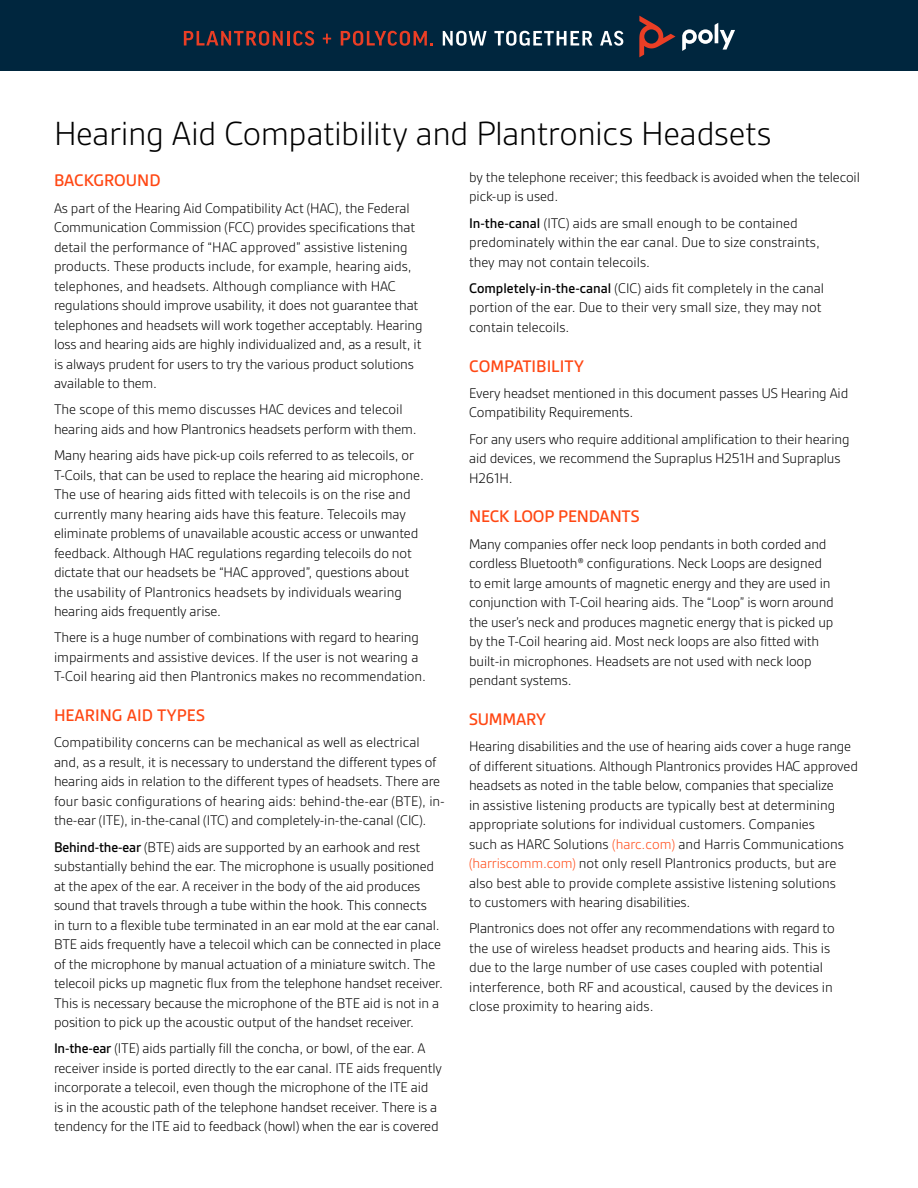
<style>
.page{position:relative;width:918px;height:1188px;background:#fff}
.page>*{position:absolute;margin:0;border:0;box-sizing:border-box;transform-origin:0 0}
.t1{font:300 36px "Gesta";letter-spacing:-.015em;color:#000}
.t2{font:500 18px "Gesta";color:#ff4713}
.t3{font:300 15px/19.5px "Gesta";letter-spacing:-.01em;color:#000}
.s1{font-weight:500}
.s2{color:#ff4713}
</style>
<div class="page">
<div style="left:0;top:0;width:918px;height:70px;background:#00263e"></div>
<svg style="left:184px;top:31px;width:99px;height:15px"></svg>
<hr style="left:287px;top:31px;width:3px;height:15px;background:#ea3e25">
<svg style="left:293px;top:31px;width:21px;height:15px"></svg>
<svg style="left:323px;top:34px;width:8px;height:10px"></svg>
<svg style="left:341px;top:31px;width:92px;height:15px"></svg>
<svg style="left:443px;top:31px;width:44px;height:15px"></svg>
<svg style="left:494px;top:31px;width:99px;height:15px"></svg>
<svg style="left:600px;top:31px;width:23px;height:15px"></svg>
<svg style="left:682px;top:23px;width:53px;height:28px"></svg>
<svg style="left:639px;top:16px;width:37px;height:41px"></svg>
<h1 class="t1" style="left:54px;top:113px;width:719px">Hearing Aid Compatibility and Plantronics Headsets</h1>
<p class="t2" style="left:54px;top:170px;width:108px">BACKGROUND</p>
<p class="t3" style="left:54px;top:198px;width:370px">As part of the Hearing Aid Compatibility Act (HAC), the Federal Communication Commission (FCC) provides specifications that detail the performance of “HAC approved” assistive listening products. These products include, for example, hearing aids, telephones, and headsets. Although compliance with HAC regulations should improve usability, it does not guarantee that telephones and headsets will work together acceptably. Hearing loss and hearing aids are highly individualized and, as a result, it is always prudent for users to try the various product solutions available to them.</p>
<p class="t3" style="left:54px;top:400px;width:364px">The scope of this memo discusses HAC devices and telecoil hearing aids and how Plantronics headsets perform with them.</p>
<p class="t3" style="left:54px;top:445px;width:371px">Many hearing aids have pick-up coils referred to as telecoils, or T-Coils, that can be used to replace the hearing aid microphone.<br>The use of hearing aids fitted with telecoils is on the rise and currently many hearing aids have this feature. Telecoils may eliminate problems of unavailable acoustic access or unwanted feedback. Although HAC regulations regarding telecoils do not dictate that our headsets be “HAC approved”, questions about the usability of Plantronics headsets by individuals wearing hearing aids frequently arise.</p>
<p class="t3" style="left:54px;top:628px;width:374px">There is a huge number of combinations with regard to hearing impairments and assistive devices. If the user is not wearing a<br>T-Coil hearing aid then Plantronics makes no recommendation.</p>
<p class="t2" style="left:54px;top:705px;width:152px">HEARING AID TYPES</p>
<p class="t3" style="left:54px;top:733px;width:392px">Compatibility concerns can be mechanical as well as electrical and, as a result, it is necessary to understand the different types of hearing aids in relation to the different types of headsets. There are four basic configurations of hearing aids: behind-the-ear (BTE), in&shy;the-ear (ITE), in-the-canal (ITC) and completely-in-the-canal (CIC).</p>
<p class="t3" style="left:54px;top:837px;width:390px"><span class="s1">Behind-the-ear</span> (BTE) aids are supported by an earhook and rest substantially behind the ear. The microphone is usually positioned at the apex of the ear. A receiver in the body of the aid produces sound that travels through a tube within the hook. This connects<br>in turn to a flexible tube terminated in an ear mold at the ear canal.<br>BTE aids frequently have a telecoil which can be connected in place of the microphone by manual actuation of a miniature switch. The telecoil picks up magnetic flux from the telephone handset receiver.<br>This is necessary because the microphone of the BTE aid is not in a position to pick up the acoustic output of the handset receiver.</p>
<p class="t3" style="left:54px;top:1039px;width:390px"><span class="s1">In-the-ear</span> (ITE) aids partially fill the concha, or bowl, of the ear. A receiver inside is ported directly to the ear canal. ITE aids frequently incorporate a telecoil, even though the microphone of the ITE aid<br>is in the acoustic path of the telephone handset receiver. There is a tendency for the ITE aid to feedback (howl) when the ear is covered</p>
<p class="t3" style="left:469px;top:167px;width:392px">by the telephone receiver; this feedback is avoided when the telecoil pick-up is used.</p>
<p class="t3" style="left:469px;top:213px;width:352px"><span class="s1">In-the-canal</span> (ITC) aids are small enough to be contained predominately within the ear canal. Due to size constraints, they may not contain telecoils.</p>
<p class="t3" style="left:469px;top:278px;width:357px"><span class="s1">Completely-in-the-canal</span> (CIC) aids fit completely in the canal portion of the ear. Due to their very small size, they may not contain telecoils.</p>
<p class="t2" style="left:469px;top:356px;width:117px">COMPATIBILITY</p>
<p class="t3" style="left:469px;top:383px;width:381px">Every headset mentioned in this document passes US Hearing Aid<br>Compatibility Requirements.</p>
<p class="t3" style="left:469px;top:429px;width:382px">For any users who require additional amplification to their hearing aid devices, we recommend the Supraplus H251H and Supraplus<br>H261H.</p>
<p class="t2" style="left:469px;top:506px;width:172px">NECK LOOP PENDANTS</p>
<p class="t3" style="left:469px;top:534px;width:366px">Many companies offer neck loop pendants in both corded and cordless Bluetooth® configurations. Neck Loops are designed to emit large amounts of magnetic energy and they are used in conjunction with T-Coil hearing aids. The “Loop” is worn around the user’s neck and produces magnetic energy that is picked up by the T-Coil hearing aid. Most neck loops are also fitted with built-in microphones. Headsets are not used with neck loop pendant systems.</p>
<p class="t2" style="left:469px;top:709px;width:79px">SUMMARY</p>
<p class="t3" style="left:469px;top:736px;width:390px">Hearing disabilities and the use of hearing aids cover a huge range of different situations. Although Plantronics provides HAC approved headsets as noted in the table below, companies that specialize<br>in assistive listening products are typically best at determining appropriate solutions for individual customers. Companies<br>such as HARC Solutions <span class="s2">(harc.com)</span> and Harris Communications <span class="s2">(harriscomm.com)</span> not only resell Plantronics products, but are also best able to provide complete assistive listening solutions<br>to customers with hearing disabilities.</p>
<p class="t3" style="left:469px;top:919px;width:367px">Plantronics does not offer any recommendations with regard to the use of wireless headset products and hearing aids. This is due to the large number of use cases coupled with potential interference, both RF and acoustical, caused by the devices in close proximity to hearing aids.</p>
</div>
